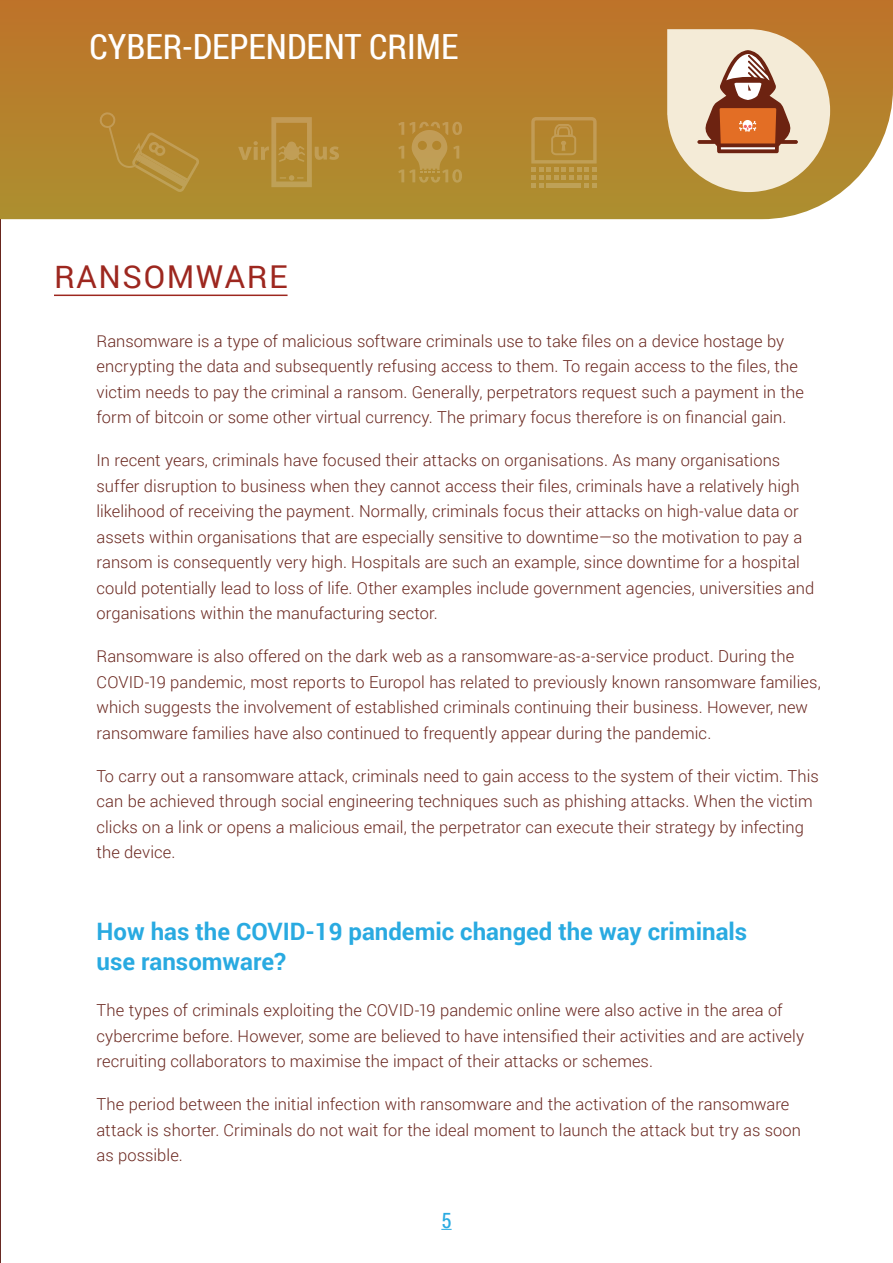
<style>
.page{position:relative;width:893px;height:1263px;background:#fff}
.page>*{position:absolute;margin:0;border:0;box-sizing:border-box;transform-origin:0 0}
.t1{font:34.65px "Roboto Condensed";color:#fff}
.t2{font:31.5px "Roboto";letter-spacing:.05em;color:#9d271f}
.t3{font:700 24px/30px "Roboto";color:#29aae1}
.t4{font:21px "Roboto Condensed";color:#29aae1}
.t5{font:300 16.5px/25.5px "Roboto";letter-spacing:.005em;color:#6a271f}
</style>
<div class="page">
<hr style="left:0;top:0;width:1px;height:1263px;background:#6a271f">
<hr style="left:54px;top:295px;width:234px;height:1px;background:#9d271f">
<svg style="left:0;top:0;width:893px;height:219px;background:#b78231"></svg>
<svg style="left:667px;top:29px;width:163px;height:163px;background:#d8ba98"></svg>
<svg style="left:100px;top:112px;width:99px;height:80px;background:#b48a34"></svg>
<svg style="left:238px;top:117px;width:101px;height:70px;background:#b58c37"></svg>
<svg style="left:398px;top:122px;width:64px;height:61px;background:#b7903e"></svg>
<svg style="left:531px;top:117px;width:66px;height:70px;background:#b78e3c"></svg>
<h1 class="t1" style="left:90px;top:22px;width:370px">CYBER-DEPENDENT CRIME</h1>
<h2 class="t2" style="left:54px;top:254px;width:235px">RANSOMWARE</h2>
<p class="t5" style="left:97px;top:327px;width:709px">Ransomware is a type of malicious software criminals use to take files on a device hostage by encrypting the data and subsequently refusing access to them. To regain access to the files, the victim needs to pay the criminal a ransom. Generally, perpetrators request such a payment in the form of bitcoin or some other virtual currency. The primary focus therefore is on financial gain.</p>
<p class="t5" style="left:97px;top:447px;width:719px">In recent years, criminals have focused their attacks on organisations. As many organisations suffer disruption to business when they cannot access their files, criminals have a relatively high likelihood of receiving the payment. Normally, criminals focus their attacks on high-value data or assets within organisations that are especially sensitive to downtime—so the motivation to pay a ransom is consequently very high. Hospitals are such an example, since downtime for a hospital could potentially lead to loss of life. Other examples include government agencies, universities and organisations within the manufacturing sector.</p>
<p class="t5" style="left:97px;top:643px;width:726px">Ransomware is also offered on the dark web as a ransomware-as-a-service product. During the COVID-19 pandemic, most reports to Europol has related to previously known ransomware families, which suggests the involvement of established criminals continuing their business. However, new ransomware families have also continued to frequently appear during the pandemic.</p>
<p class="t5" style="left:97px;top:762px;width:724px">To carry out a ransomware attack, criminals need to gain access to the system of their victim. This can be achieved through social engineering techniques such as phishing attacks. When the victim clicks on a link or opens a malicious email, the perpetrator can execute their strategy by infecting the device.</p>
<h3 class="t3" style="left:97px;top:916px;width:652px">How has the COVID-19 pandemic changed the way criminals use ransomware?</h3>
<p class="t5" style="left:97px;top:997px;width:709px">The types of criminals exploiting the COVID-19 pandemic online were also active in the area of cybercrime before. However, some are believed to have intensified their activities and are actively recruiting collaborators to maximise the impact of their attacks or schemes.</p>
<p class="t5" style="left:97px;top:1091px;width:706px">The period between the initial infection with ransomware and the activation of the ransomware attack is shorter. Criminals do not wait for the ideal moment to launch the attack but try as soon as possible.</p>
<p class="t4" style="left:441px;top:1206px;width:12px">5</p>
</div>
